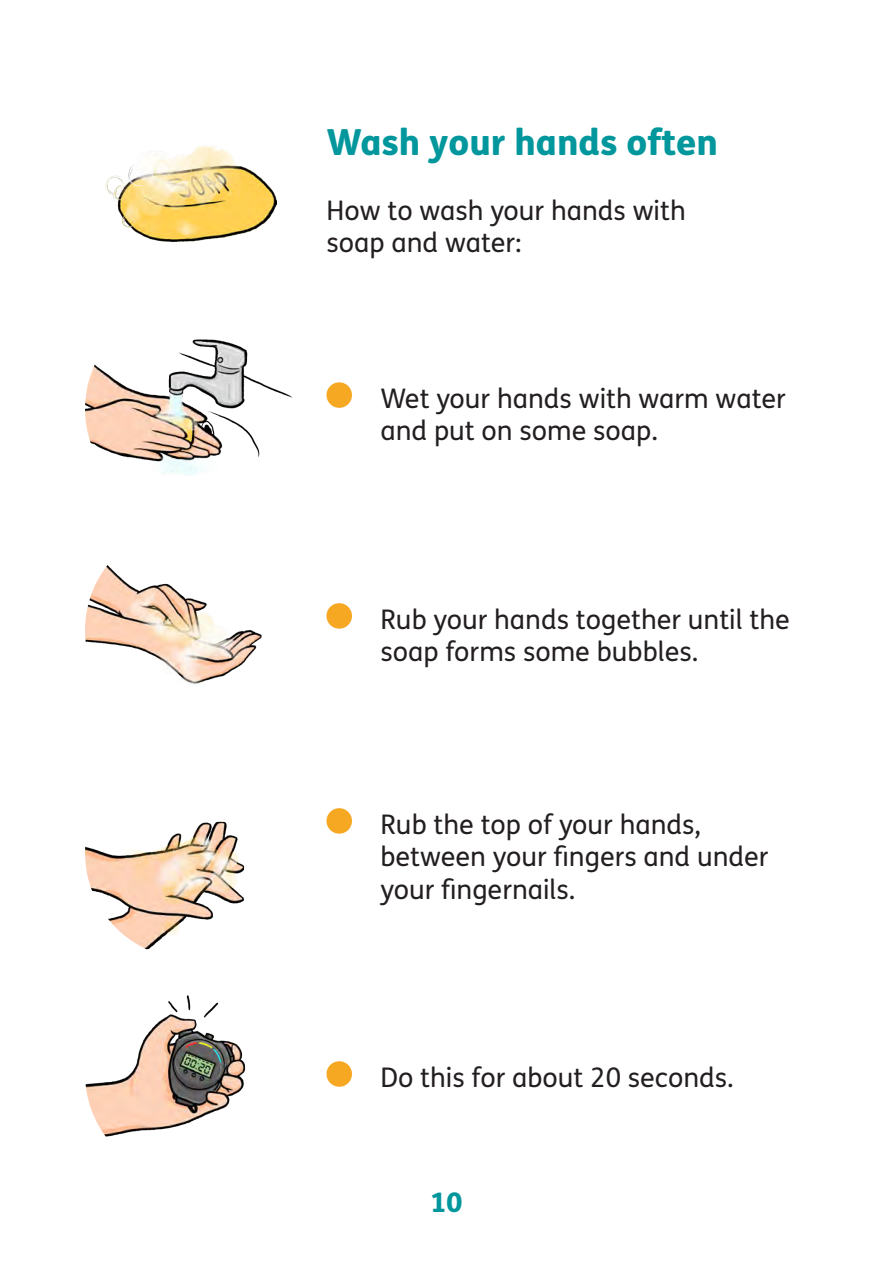
<style>
.page{position:relative;width:893px;height:1263px;background:#fff}
.page>*{position:absolute;margin:0;border:0;box-sizing:border-box;transform-origin:0 0}
.t1{font:800 36px "FS Me";color:#02979d}
.t2{font:27px/32.4px "FS Me";color:#231f20}
.t3{font:800 27px "FS Me";color:#02979d}
</style>
<div class="page">
<div style="left:326px;top:382px;width:26px;height:26px;background:#f7a823;border-radius:50%"></div>
<div style="left:326px;top:603px;width:26px;height:26px;background:#f7a823;border-radius:50%"></div>
<div style="left:326px;top:808px;width:26px;height:26px;background:#f7a823;border-radius:50%"></div>
<div style="left:326px;top:1061px;width:26px;height:26px;background:#f7a823;border-radius:50%"></div>
<img style="left:106px;top:145px;width:171px;height:97px">
<img style="left:85px;top:339px;width:208px;height:136px">
<img style="left:85px;top:565px;width:176px;height:119px">
<img style="left:85px;top:822px;width:159px;height:127px">
<img style="left:85px;top:995px;width:160px;height:142px">
<p class="t1" style="left:326px;top:114px;width:393px">Wash your hands often</p>
<p class="t2" style="left:326px;top:194px;width:361px">How to wash your hands with</p>
<p class="t2" style="left:326px;top:226px;width:197px">soap and water:</p>
<p class="t2" style="left:380px;top:382px;width:407px">Wet your hands with warm water and put on some soap.</p>
<p class="t2" style="left:380px;top:602px;width:411px">Rub your hands together until the soap forms some bubbles.</p>
<p class="t2" style="left:380px;top:807px;width:390px">Rub the top of your hands, between your fingers and under your fingernails.</p>
<p class="t2" style="left:380px;top:1060px;width:355px">Do this for about 20 seconds.</p>
<p class="t3" style="left:431px;top:1181px;width:33px">10</p>
</div>
